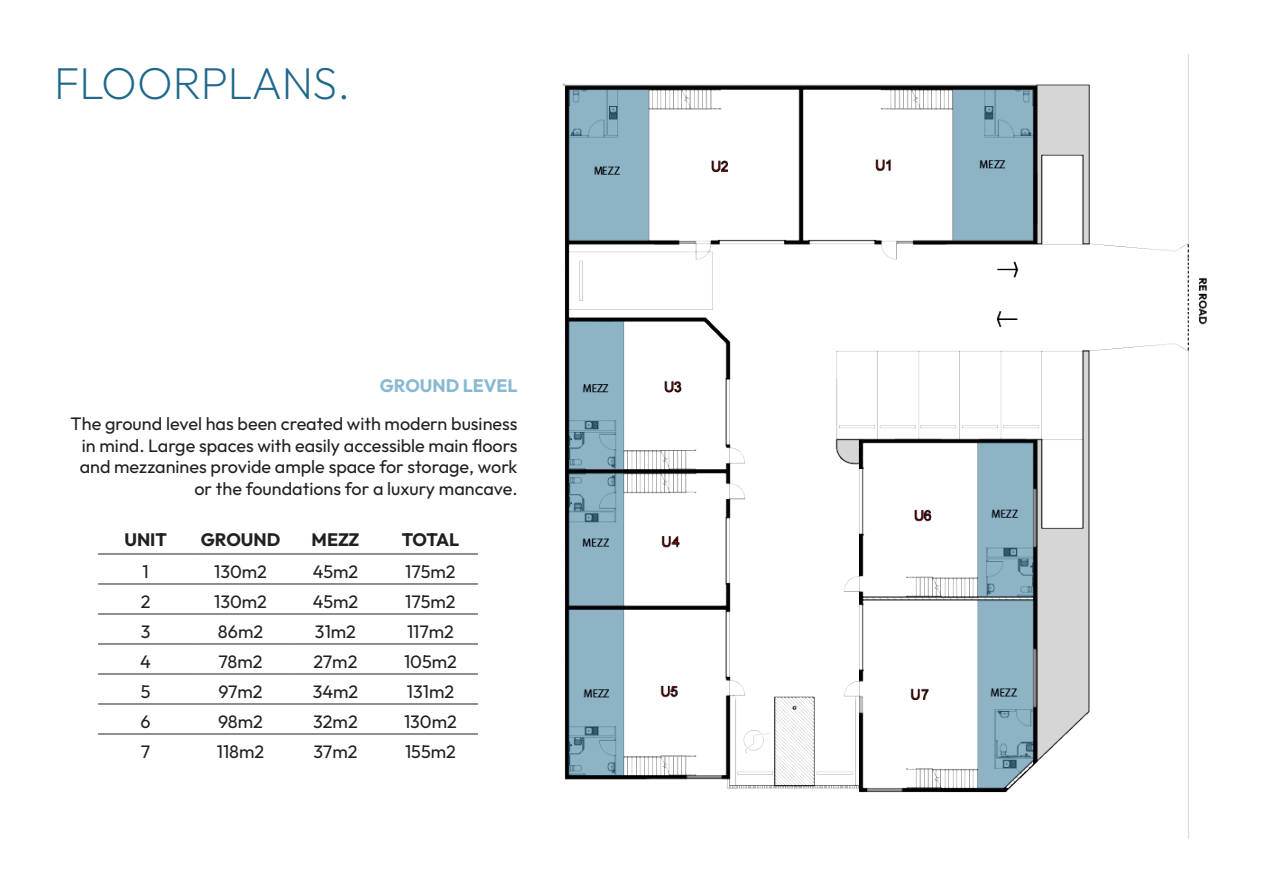
<style>
.page{position:relative;width:1263px;height:893px;background:#fff}
.page>*{position:absolute;margin:0;border:0;box-sizing:border-box;transform-origin:0 0}
.t1{font:200 45px "Outfit";letter-spacing:-.01em;color:#20688c}
.t2{font:18px/21.6px "Outfit";color:#231f20;text-align:right}
.t3{font:700 18px "Outfit";color:#231f20}
.t4{font:700 18px "Outfit";color:#89b9d2}
</style>
<div class="page">
<img style="left:562px;top:54px;width:645px;height:785px">
<hr style="left:98px;top:554px;width:95px;height:1px;background:#231f20">
<hr style="left:193px;top:554px;width:95px;height:1px;background:#231f20">
<hr style="left:288px;top:554px;width:95px;height:1px;background:#231f20">
<hr style="left:383px;top:554px;width:95px;height:1px;background:#231f20">
<hr style="left:98px;top:584px;width:95px;height:1px;background:#231f20">
<hr style="left:193px;top:584px;width:95px;height:1px;background:#231f20">
<hr style="left:288px;top:584px;width:95px;height:1px;background:#231f20">
<hr style="left:383px;top:584px;width:95px;height:1px;background:#231f20">
<hr style="left:98px;top:614px;width:95px;height:1px;background:#231f20">
<hr style="left:193px;top:614px;width:95px;height:1px;background:#231f20">
<hr style="left:288px;top:614px;width:95px;height:1px;background:#231f20">
<hr style="left:383px;top:614px;width:95px;height:1px;background:#231f20">
<hr style="left:98px;top:644px;width:95px;height:1px;background:#231f20">
<hr style="left:193px;top:644px;width:95px;height:1px;background:#231f20">
<hr style="left:288px;top:644px;width:95px;height:1px;background:#231f20">
<hr style="left:383px;top:644px;width:95px;height:1px;background:#231f20">
<hr style="left:98px;top:674px;width:95px;height:1px;background:#231f20">
<hr style="left:193px;top:674px;width:95px;height:1px;background:#231f20">
<hr style="left:288px;top:674px;width:95px;height:1px;background:#231f20">
<hr style="left:383px;top:674px;width:95px;height:1px;background:#231f20">
<hr style="left:98px;top:704px;width:95px;height:1px;background:#231f20">
<hr style="left:193px;top:704px;width:95px;height:1px;background:#231f20">
<hr style="left:288px;top:704px;width:95px;height:1px;background:#231f20">
<hr style="left:383px;top:704px;width:95px;height:1px;background:#231f20">
<hr style="left:98px;top:734px;width:95px;height:1px;background:#231f20">
<hr style="left:193px;top:734px;width:95px;height:1px;background:#231f20">
<hr style="left:288px;top:734px;width:95px;height:1px;background:#231f20">
<hr style="left:383px;top:734px;width:95px;height:1px;background:#231f20">
<p class="t1" style="left:54px;top:56px;width:298px">FLOORPLANS.</p>
<p class="t4" style="left:380px;top:373px;width:139px">GROUND LEVEL</p>
<p class="t2" style="left:71px;top:413px;width:448px">The ground level has been created with modern business in mind. Large spaces with easily accessible main floors and mezzanines provide ample space for storage, work or the foundations for a luxury mancave.</p>
<p class="t3" style="left:124px;top:528px;width:44px">UNIT</p>
<p class="t3" style="left:201px;top:528px;width:81px">GROUND</p>
<p class="t3" style="left:312px;top:528px;width:49px">MEZZ</p>
<p class="t3" style="left:402px;top:528px;width:59px">TOTAL</p>
<p class="t2" style="left:142px;top:561px;width:8px">1</p>
<p class="t2" style="left:214px;top:561px;width:54px">130m2</p>
<p class="t2" style="left:313px;top:561px;width:47px">45m2</p>
<p class="t2" style="left:405px;top:561px;width:52px">175m2</p>
<p class="t2" style="left:141px;top:591px;width:11px">2</p>
<p class="t2" style="left:214px;top:591px;width:54px">130m2</p>
<p class="t2" style="left:313px;top:591px;width:47px">45m2</p>
<p class="t2" style="left:405px;top:591px;width:52px">175m2</p>
<p class="t2" style="left:141px;top:621px;width:11px">3</p>
<p class="t2" style="left:218px;top:621px;width:47px">86m2</p>
<p class="t2" style="left:315px;top:621px;width:43px">31m2</p>
<p class="t2" style="left:407px;top:621px;width:48px">117m2</p>
<p class="t2" style="left:140px;top:651px;width:12px">4</p>
<p class="t2" style="left:218px;top:651px;width:46px">78m2</p>
<p class="t2" style="left:314px;top:651px;width:45px">27m2</p>
<p class="t2" style="left:404px;top:651px;width:54px">105m2</p>
<p class="t2" style="left:141px;top:681px;width:11px">5</p>
<p class="t2" style="left:218px;top:681px;width:46px">97m2</p>
<p class="t2" style="left:313px;top:681px;width:47px">34m2</p>
<p class="t2" style="left:407px;top:681px;width:49px">131m2</p>
<p class="t2" style="left:140px;top:711px;width:12px">6</p>
<p class="t2" style="left:218px;top:711px;width:46px">98m2</p>
<p class="t2" style="left:313px;top:711px;width:46px">32m2</p>
<p class="t2" style="left:404px;top:711px;width:54px">130m2</p>
<p class="t2" style="left:141px;top:741px;width:11px">7</p>
<p class="t2" style="left:217px;top:741px;width:49px">118m2</p>
<p class="t2" style="left:314px;top:741px;width:45px">37m2</p>
<p class="t2" style="left:405px;top:741px;width:52px">155m2</p>
</div>
